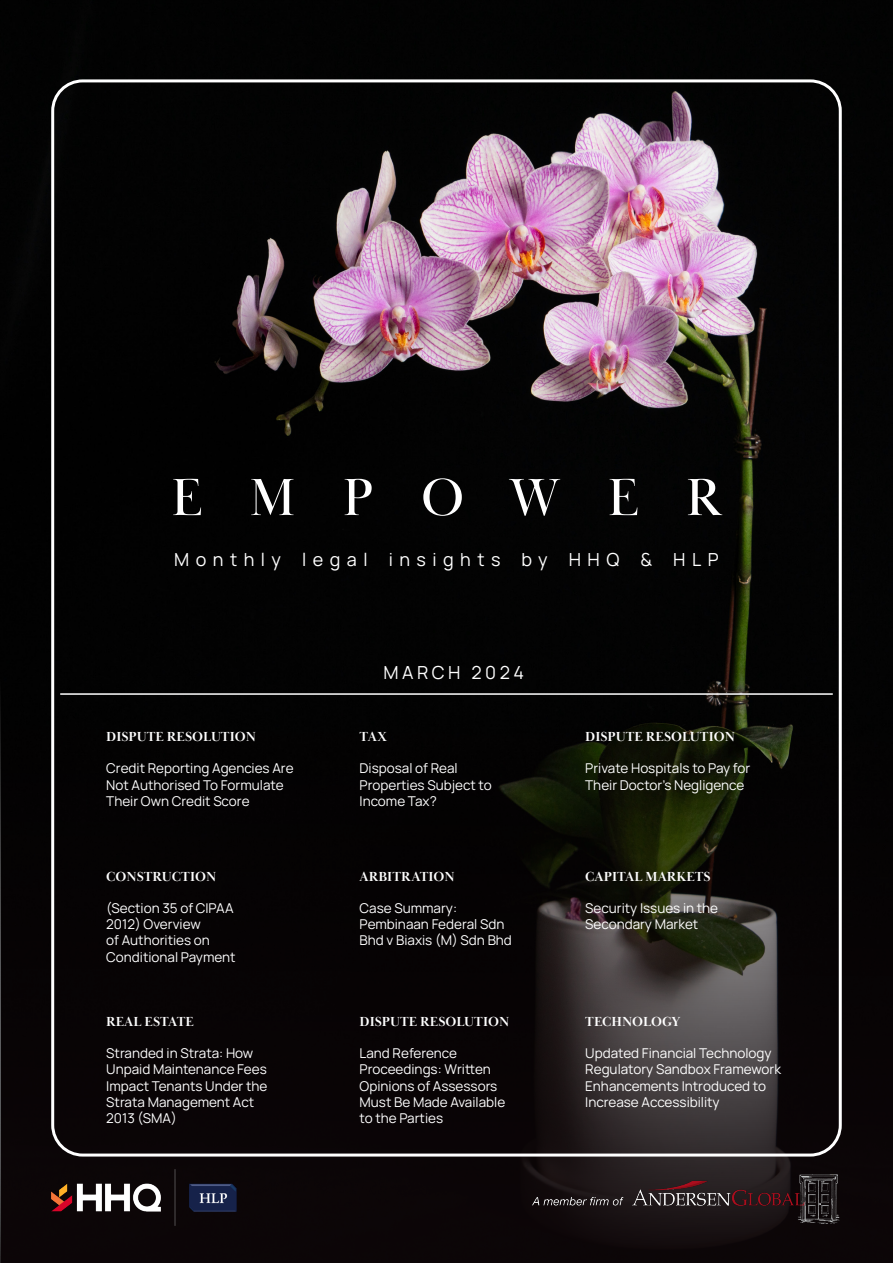
<style>
.page{position:relative;width:893px;height:1263px;background:#fff}
.page>*{position:absolute;margin:0;border:0;box-sizing:border-box;transform-origin:0 0}
.t1{font:54px "Baskerville Display PT";letter-spacing:.87em;color:#fff}
.t2{font:18px "Manrope";letter-spacing:.36em;color:#fff}
.t3{font:18px "Manrope";letter-spacing:.2em;color:#fff}
.t4{font:13.5px/16.2px "Manrope";color:#fff}
.t5{font:700 13.5px "Baskerville Display PT";color:#fff}
</style>
<div class="page">
<img style="left:0;top:0;width:893px;height:639px">
<svg style="left:0;top:639px;width:893px;height:624px;background:#100d0d"></svg>
<img style="left:530px;top:1174px;width:311px;height:50px">
<img style="left:44px;top:1161px;width:224px;height:78px">
<hr style="left:60px;top:693px;width:773px;height:2px;background:#fff">
<p class="t1" style="left:171px;top:465px;width:552px">EMPOWER</p>
<p class="t2" style="left:174px;top:546px;width:546px">Monthly legal insights by HHQ &amp; HLP</p>
<p class="t5" style="left:106px;top:728px;width:151px">DISPUTE RESOLUTION</p>
<p class="t4" style="left:106px;top:759px;width:189px">Credit Reporting Agencies Are<br>Not Authorised To Formulate<br>Their Own Credit Score</p>
<p class="t5" style="left:106px;top:868px;width:111px">CONSTRUCTION</p>
<p class="t4" style="left:106px;top:899px;width:131px">(Section 35 of CIPAA<br>2012) Overview<br>of Authorities on<br>Conditional Payment</p>
<p class="t5" style="left:106px;top:1013px;width:89px">REAL ESTATE</p>
<p class="t4" style="left:106px;top:1044px;width:163px">Stranded in Strata: How<br>Unpaid Maintenance Fees<br>Impact Tenants Under the<br>Strata Management Act<br>2013 (SMA)</p>
<p class="t3" style="left:383px;top:659px;width:142px">MARCH 2024</p>
<p class="t5" style="left:360px;top:728px;width:29px">TAX</p>
<p class="t4" style="left:360px;top:759px;width:134px">Disposal of Real<br>Properties Subject to<br>Income Tax?</p>
<p class="t5" style="left:360px;top:868px;width:97px">ARBITRATION</p>
<p class="t4" style="left:360px;top:899px;width:154px">Case Summary:<br>Pembinaan Federal Sdn<br>Bhd v Biaxis (M) Sdn Bhd</p>
<p class="t5" style="left:360px;top:1013px;width:151px">DISPUTE RESOLUTION</p>
<p class="t4" style="left:360px;top:1044px;width:147px">Land Reference<br>Proceedings: Written<br>Opinions of Assessors<br>Must Be Made Available to the Parties</p>
<p class="t5" style="left:585px;top:728px;width:151px">DISPUTE RESOLUTION</p>
<p class="t4" style="left:585px;top:759px;width:167px">Private Hospitals to Pay for<br>Their Doctor’s Negligence</p>
<p class="t5" style="left:585px;top:868px;width:127px">CAPITAL MARKETS</p>
<p class="t4" style="left:585px;top:899px;width:134px">Security Issues in the<br>Secondary Market</p>
<p class="t5" style="left:585px;top:1013px;width:97px">TECHNOLOGY</p>
<p class="t4" style="left:585px;top:1044px;width:197px">Updated Financial Technology<br>Regulatory Sandbox Framework<br>Enhancements Introduced to<br>Increase Accessibility</p>
</div>
